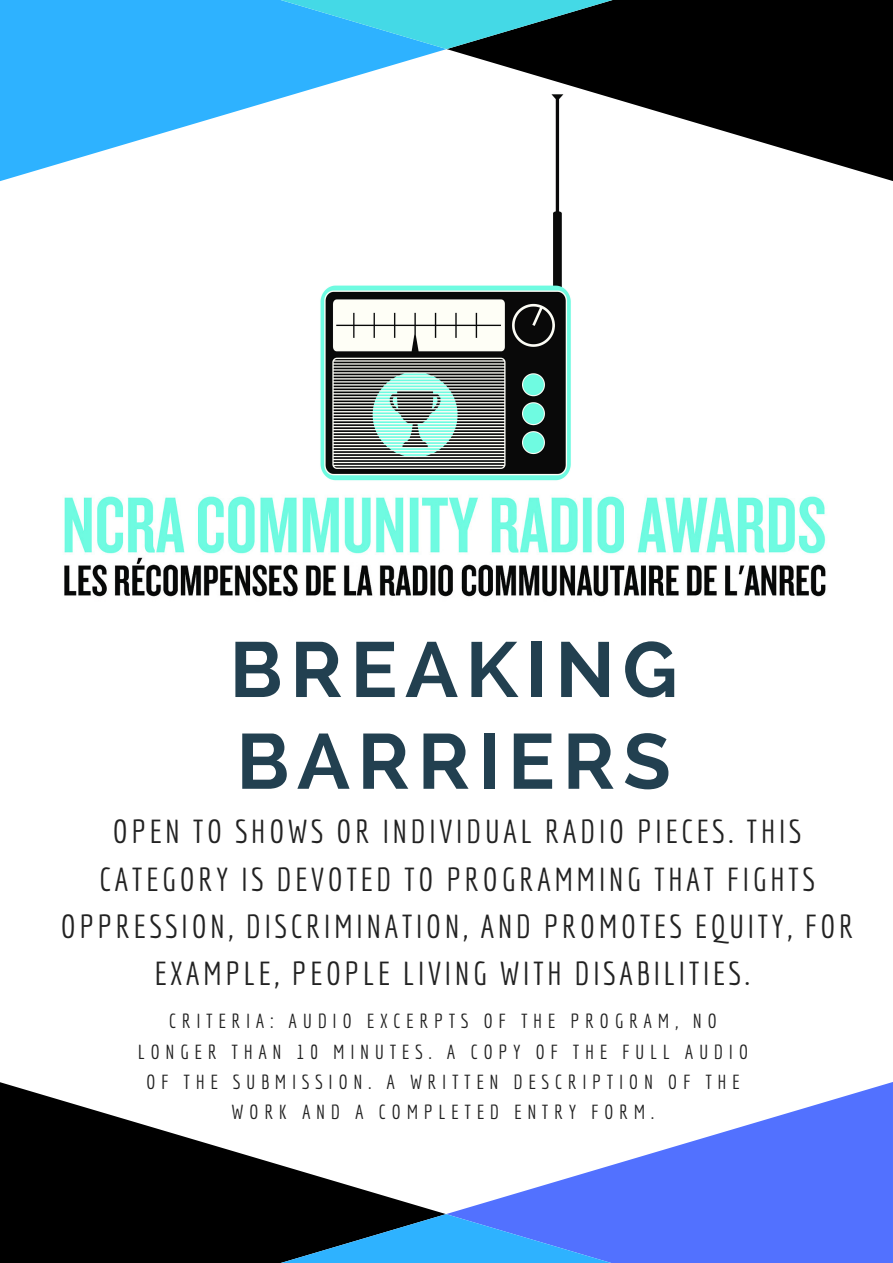
<style>
.page{position:relative;width:893px;height:1263px;background:#fff}
.page>*{position:absolute;margin:0;border:0;box-sizing:border-box;transform-origin:0 0}
.t1{font:700 77.85px/91.7px "Raleway";letter-spacing:.1em;color:#224050}
.t2{font:32.47px/47.2px "Economica";letter-spacing:.1em;color:#222;text-align:center}
.t3{font:19.88px/30.4px "Economica";letter-spacing:.28em;color:#222;text-align:center}
</style>
<div class="page">
<svg style="left:0;top:0;width:447px;height:181px;fill:#2eb2ff"></svg>
<svg style="left:447px;top:0;width:446px;height:181px;fill:#000"></svg>
<svg style="left:275px;top:0;width:343px;height:49px;background:#2d97b1"></svg>
<svg style="left:447px;top:1082px;width:446px;height:181px;fill:#5271ff"></svg>
<svg style="left:0;top:1082px;width:446px;height:181px;fill:#000"></svg>
<svg style="left:274px;top:1214px;width:344px;height:49px;background:#2b72bb"></svg>
<img style="left:64px;top:496px;width:762px;height:101px">
<img style="left:312px;top:92px;width:267px;height:389px">
<h1 class="t1" style="left:230px;top:624px;width:450px">BREAKING<br>BARRIERS</h1>
<p class="t2" style="left:61px;top:808px;width:795px">OPEN TO SHOWS OR INDIVIDUAL RADIO PIECES. THIS CATEGORY IS DEVOTED TO PROGRAMMING THAT FIGHTS OPPRESSION, DISCRIMINATION, AND PROMOTES EQUITY, FOR EXAMPLE, PEOPLE LIVING WITH DISABILITIES.</p>
<p class="t3" style="left:138px;top:1005px;width:612px">CRITERIA: AUDIO EXCERPTS OF THE PROGRAM, NO LONGER THAN 10 MINUTES. A COPY OF THE FULL AUDIO OF THE SUBMISSION. A WRITTEN DESCRIPTION OF THE WORK AND A COMPLETED ENTRY FORM.</p>
</div>
